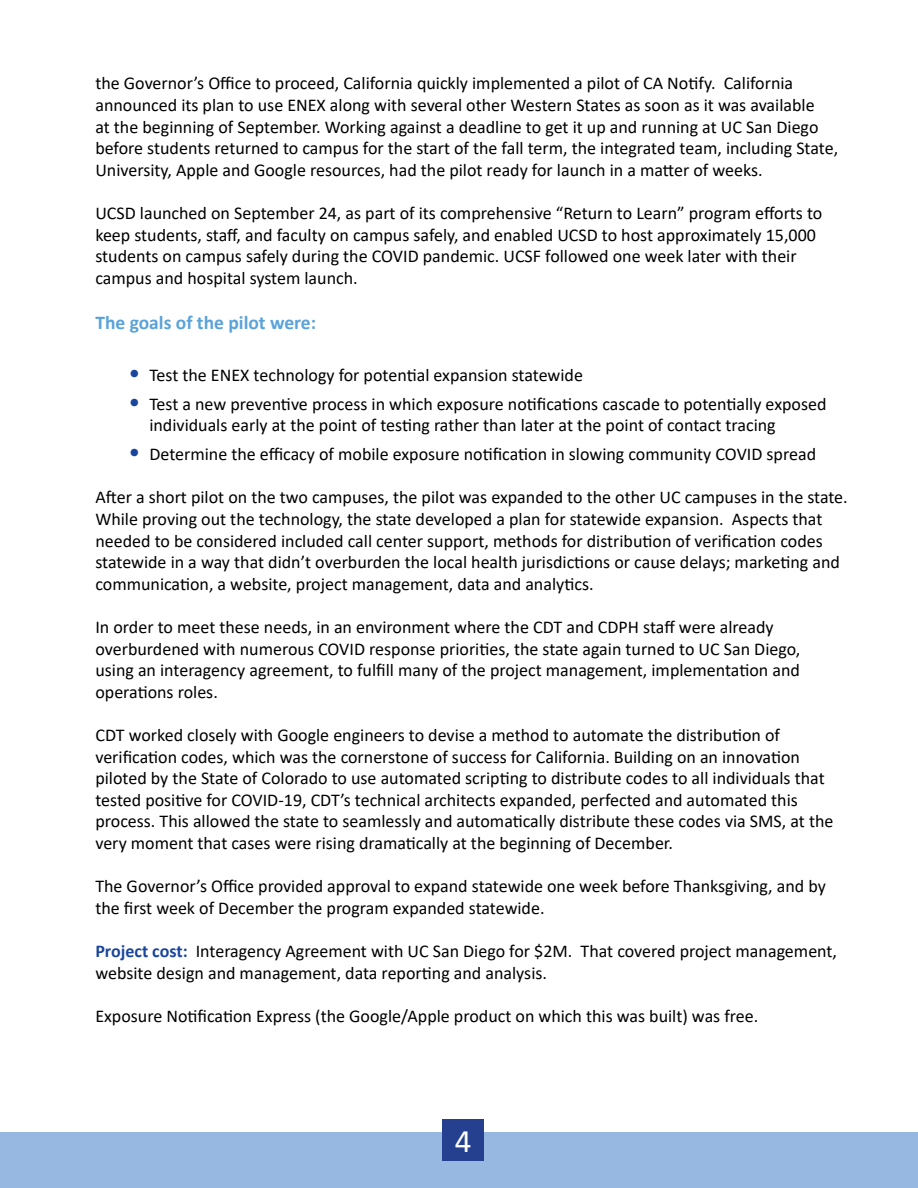
<style>
.page{position:relative;width:918px;height:1188px;background:#fff}
.page>*{position:absolute;margin:0;border:0;box-sizing:border-box;transform-origin:0 0}
.t1{font:33px "Calibri";color:#fff}
.t2{font:700 19.5px "Calibri";color:#59a3da}
.t3{font:18px/21.6px "Calibri";color:#000}
.s1{font-size:24px;color:#19459d}
.s2{font-weight:700;color:#19459d}
</style>
<div class="page">
<div style="left:0;top:1133px;width:918px;height:55px;background:#97b9e1"></div>
<div style="left:442px;top:1120px;width:42px;height:41px;background:#25408f"></div>
<p class="t3" style="left:95px;top:72px;width:744px">the Governor’s Office to proceed, California quickly implemented a pilot of CA Notify. California announced its plan to use ENEX along with several other Western States as soon as it was available<br>at the beginning of September. Working against a deadline to get it up and running at UC San Diego before students returned to campus for the start of the fall term, the integrated team, including State, University, Apple and Google resources, had the pilot ready for launch in a matter of weeks.</p>
<p class="t3" style="left:95px;top:202px;width:729px">UCSD launched on September 24, as part of its comprehensive “Return to Learn” program efforts to keep students, staff, and faculty on campus safely, and enabled UCSD to host approximately 15,000 students on campus safely during the COVID pandemic. UCSF followed one week later with their campus and hospital system launch.</p>
<p class="t2" style="left:95px;top:309px;width:222px">The goals of the pilot were:</p>
<p class="t3" style="left:128px;top:364px;width:456px"><span class="s1">•</span> Test the ENEX technology for potential expansion statewide</p>
<p class="t3" style="left:149px;top:393px;width:679px;text-indent:-21px"><span class="s1">•</span> Test a new preventive process in which exposure notifications cascade to potentially exposed individuals early at the point of testing rather than later at the point of contact tracing</p>
<p class="t3" style="left:128px;top:443px;width:689px"><span class="s1">•</span> Determine the efficacy of mobile exposure notification in slowing community COVID spread</p>
<p class="t3" style="left:95px;top:486px;width:754px">After a short pilot on the two campuses, the pilot was expanded to the other UC campuses in the state.<br>While proving out the technology, the state developed a plan for statewide expansion. Aspects that needed to be considered included call center support, methods for distribution of verification codes statewide in a way that didn’t overburden the local health jurisdictions or cause delays; marketing and communication, a website, project management, data and analytics.</p>
<p class="t3" style="left:95px;top:616px;width:707px">In order to meet these needs, in an environment where the CDT and CDPH staff were already overburdened with numerous COVID response priorities, the state again turned to UC San Diego, using an interagency agreement, to fulfill many of the project management, implementation and operations roles.</p>
<p class="t3" style="left:95px;top:724px;width:740px">CDT worked closely with Google engineers to devise a method to automate the distribution of verification codes, which was the cornerstone of success for California. Building on an innovation piloted by the State of Colorado to use automated scripting to distribute codes to all individuals that tested positive for COVID-19, CDT’s technical architects expanded, perfected and automated this process. This allowed the state to seamlessly and automatically distribute these codes via SMS, at the very moment that cases were rising dramatically at the beginning of December.</p>
<p class="t3" style="left:95px;top:875px;width:732px">The Governor’s Office provided approval to expand statewide one week before Thanksgiving, and by the first week of December the program expanded statewide.</p>
<p class="t3" style="left:95px;top:940px;width:743px"><span class="s2">Project cost:</span> Interagency Agreement with UC San Diego for $2M. That covered project management, website design and management, data reporting and analysis.</p>
<p class="t3" style="left:95px;top:1005px;width:665px">Exposure Notification Express (the Google/Apple product on which this was built) was free.</p>
<h1 class="t1" style="left:455px;top:1118px;width:18px">4</h1>
</div>
